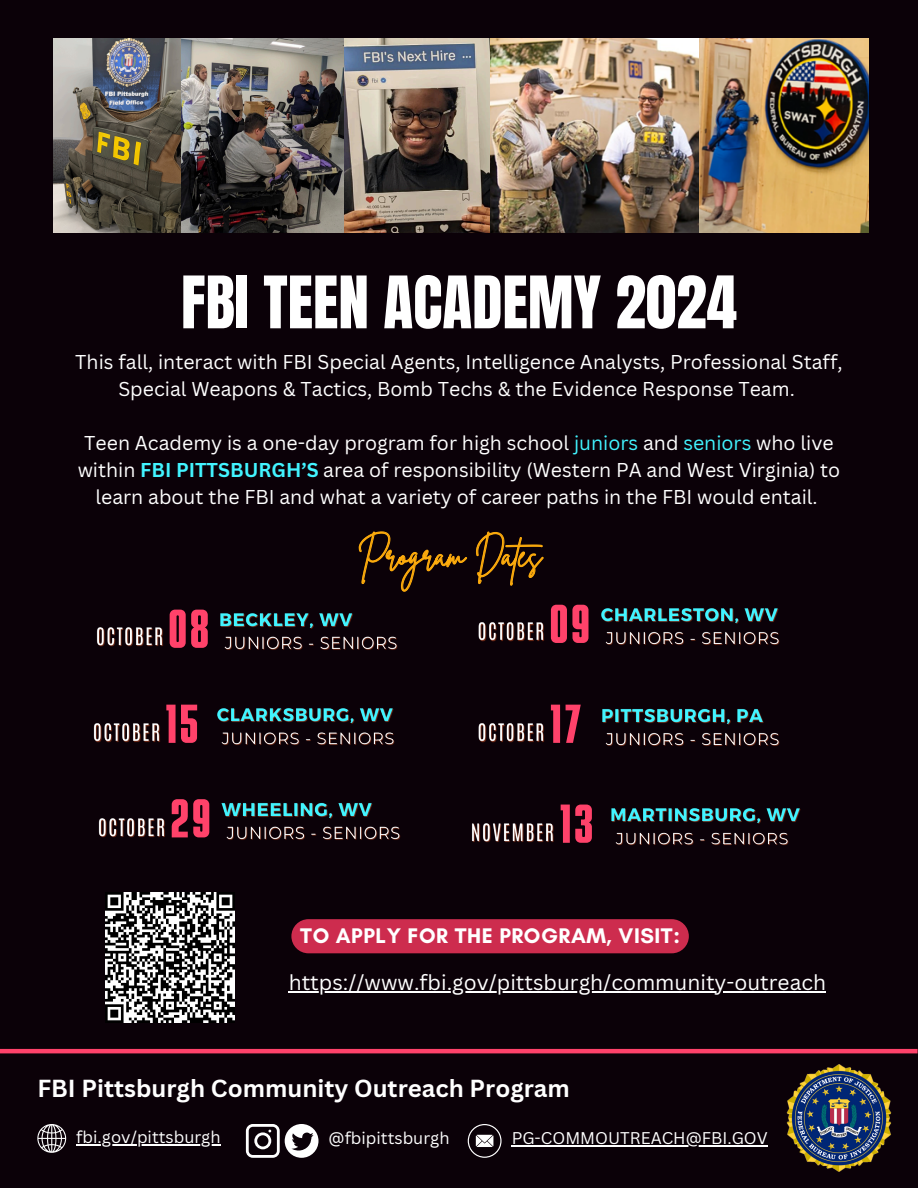
<style>
.page{position:relative;width:918px;height:1188px;background:#0b0108}
.page>*{position:absolute;margin:0;border:0;box-sizing:border-box;transform-origin:0 0}
.t1{font:61.5px "Anton";color:#fff}
.t2{font:54.6px "Alpha";letter-spacing:.04em;color:#ff426a}
.t3{font:32.55px "Brittany Signature";color:#ffad0d}
.t4{font:700 24px "Canva Sans";color:#fff}
.t5{font:700 21.6px "Glacial Indifference";letter-spacing:.025em;color:#fff}
.t6{font:21px "Canva Sans";color:#fff}
.t7{font:19.5px/27px "Canva Sans";color:#fff;text-align:center}
.t8{font:16.5px "Canva Sans";color:#fff}
.s1{color:#42f4ff}
.s2{font-weight:700;color:#42f4ff}
</style>
<div class="page">
<img style="left:53px;top:38px;width:637px;height:195px">
<img style="left:690px;top:38px;width:179px;height:195px">
<img style="left:786px;top:1065px;width:106px;height:107px">
<hr style="left:0;top:1049px;width:918px;height:4px;background:#ff426a">
<svg style="left:37px;top:1124px;width:29px;height:29px"></svg>
<svg style="left:468px;top:1124px;width:33px;height:34px"></svg>
<img style="left:105px;top:893px;width:130px;height:129px">
<svg style="left:246px;top:1124px;width:72px;height:34px"></svg>
<div style="left:291px;top:919px;width:398px;height:34px;background:#cd2c4e;border-radius:17px"></div>
<svg style="left:359px;top:531px;width:185px;height:61px"></svg>
<hr style="left:289px;top:991px;width:537px;height:1px;background:#fff">
<hr style="left:76px;top:1144px;width:145px;height:1px;background:#fff">
<hr style="left:512px;top:1145px;width:256px;height:1px;background:#fff">
<img style="left:478px;top:723px;width:66px;height:20px">
<img style="left:93px;top:723px;width:67px;height:20px">
<img style="left:217px;top:708px;width:177px;height:16px">
<img style="left:221px;top:732px;width:174px;height:13px">
<img style="left:472px;top:823px;width:82px;height:20px">
<img style="left:611px;top:808px;width:190px;height:16px">
<img style="left:615px;top:832px;width:174px;height:13px">
<img style="left:96px;top:627px;width:67px;height:20px">
<img style="left:220px;top:613px;width:133px;height:16px">
<img style="left:224px;top:636px;width:174px;height:14px">
<img style="left:602px;top:708px;width:162px;height:17px">
<img style="left:605px;top:732px;width:175px;height:14px">
<img style="left:478px;top:622px;width:66px;height:20px">
<img style="left:601px;top:608px;width:178px;height:16px">
<img style="left:605px;top:631px;width:175px;height:14px">
<img style="left:98px;top:818px;width:67px;height:20px">
<img style="left:221px;top:803px;width:152px;height:16px">
<img style="left:226px;top:826px;width:175px;height:14px">
<h2 class="t1" style="left:181px;top:258px;width:557px">FBI TEEN ACADEMY 2024</h2>
<p class="t7" style="left:75px;top:348px;width:769px">This fall, interact with FBI Special Agents, Intelligence Analysts, Professional Staff,<br>Special Weapons &amp; Tactics, Bomb Techs &amp; the Evidence Response Team.</p>
<p class="t7" style="left:78px;top:429px;width:764px">Teen Academy is a one-day program for high school <span class="s1">juniors</span> and <span class="s1">seniors</span> who live within <span class="s2">FBI PITTSBURGH’S</span> area of responsibility (Western PA and West Virginia) to learn about the FBI and what a variety of career paths in the FBI would entail.</p>
<h6 class="t2" style="left:168px;top:604px;width:43px">08</h6>
<h3 class="t3" style="left:358px;top:534px;width:195px">Program Dates</h3>
<p class="t2" style="left:549px;top:599px;width:42px">09</p>
<p class="t2" style="left:165px;top:699px;width:36px">15</p>
<h3 class="t2" style="left:549px;top:699px;width:34px">17</h3>
<p class="t2" style="left:170px;top:794px;width:42px">29</p>
<p class="t2" style="left:559px;top:799px;width:36px">13</p>
<h6 class="t5" style="left:300px;top:923px;width:381px">TO APPLY FOR THE PROGRAM, VISIT:</h6>
<p class="t6" style="left:289px;top:968px;width:539px">https://www.fbi.gov/pittsburgh/community-outreach</p>
<p class="t4" style="left:37px;top:1072px;width:534px">FBI Pittsburgh Community Outreach Program</p>
<p class="t8" style="left:76px;top:1126px;width:146px">fbi.gov/pittsburgh</p>
<p class="t8" style="left:329px;top:1127px;width:122px">@fbipittsburgh</p>
<h4 class="t8" style="left:512px;top:1127px;width:258px">PG-COMMOUTREACH@FBI.GOV</h4>
</div>
